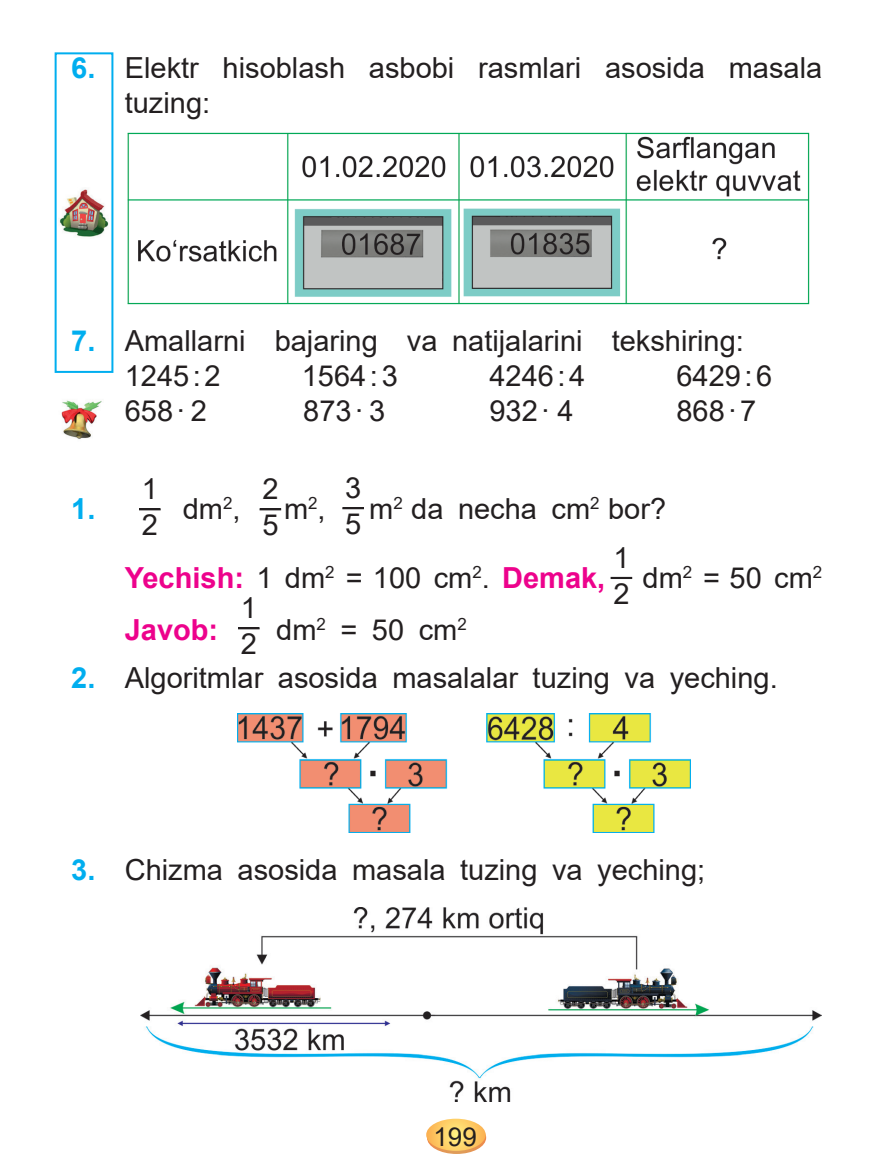
<style>
.page{position:relative;width:879px;height:1163px;background:#fff}
.page>*{position:absolute;margin:0;border:0;box-sizing:border-box;transform-origin:0 0}
.t1{font:29px/36px "Arial";color:#231f20}
.t2{font:700 29px "Arial";color:#ed028c}
.t3{font:700 29px "Arial";color:#00aeef}
.t4{font:26px "Arial";color:#231f20}
.s1{font-weight:700;color:#00aeef}
.s2{font-weight:400;color:#231f20}
</style>
<div class="page">
<svg style="left:426px;top:1118px;width:60px;height:35px"></svg>
<img style="left:58px;top:189px;width:51px;height:48px">
<img style="left:237px;top:713px;width:453px;height:119px">
<div style="left:55px;top:52px;width:58px;height:321px;border:2px solid #00aeef"></div>
<img style="left:140px;top:907px;width:681px;height:194px">
<img style="left:61px;top:400px;width:41px;height:39px">
<div style="left:139px;top:508px;width:22px;height:2px;border:1px solid #231f20"></div>
<div style="left:260px;top:508px;width:21px;height:2px;border:1px solid #231f20"></div>
<div style="left:342px;top:507px;width:22px;height:2px;border:1px solid #231f20"></div>
<img style="left:128px;top:132px;width:682px;height:172px">
<div style="left:610px;top:577px;width:22px;height:2px;border:1px solid #231f20"></div>
<div style="left:238px;top:627px;width:21px;height:2px;border:1px solid #231f20"></div>
<p class="t1" style="left:125px;top:50px;width:699px;line-height:35px;text-indent:-54px"><span class="s1">6.</span> Elektr hisoblash asbobi rasmlari asosida masala tuzing:</p>
<p class="t1" style="left:125px;top:323px;width:620px;line-height:35px;text-indent:-54px"><span class="s1">7.</span> Amallarni bajaring va natijalarini tekshiring:<br>1245:2</p>
<p class="t1" style="left:302px;top:358px;width:97px">1564:3</p>
<p class="t1" style="left:489px;top:358px;width:97px">4246:4</p>
<p class="t1" style="left:676px;top:358px;width:97px">6429:6</p>
<p class="t1" style="left:125px;top:393px;width:83px">658∙ 2</p>
<p class="t1" style="left:303px;top:393px;width:84px">873∙ 3</p>
<p class="t1" style="left:489px;top:393px;width:86px">932∙ 4</p>
<p class="t1" style="left:676px;top:393px;width:81px">868∙7</p>
<p class="t1" style="left:142px;top:471px;width:18px">1<br>2</p>
<p class="t1" style="left:262px;top:471px;width:18px">2<br>5</p>
<p class="t1" style="left:345px;top:469px;width:18px">3<br>5</p>
<p class="t3" style="left:71px;top:488px;width:26px">1.</p>
<p class="t1" style="left:183px;top:490px;width:59px">dm<sup>2</sup>,</p>
<p class="t1" style="left:284px;top:490px;width:43px">m<sup>2</sup>,</p>
<p class="t1" style="left:369px;top:490px;width:298px">m<sup>2</sup> da necha cm<sup>2</sup> bor?</p>
<p class="t1" style="left:613px;top:539px;width:18px">1<br>2</p>
<p class="t2" style="left:125px;top:557px;width:482px">Yechish: <span class="s2">1 dm</span><sup>2</sup> <span class="s2">= 100 cm</span><sup>2</sup><span class="s2">.</span> Demak,</p>
<p class="t1" style="left:642px;top:559px;width:181px">dm<sup>2</sup> = 50 cm<sup>2</sup></p>
<p class="t2" style="left:125px;top:609px;width:95px">Javob:</p>
<p class="t1" style="left:276px;top:611px;width:192px">dm<sup>2</sup> = 50 cm<sup>2</sup></p>
<p class="t1" style="left:71px;top:659px;width:708px"><span class="s1">2.</span> Algoritmlar asosida masalalar tuzing va yeching.</p>
<p class="t1" style="left:241px;top:589px;width:18px">1<br>2</p>
<p class="t1" style="left:71px;top:851px;width:635px"><span class="s1">3.</span> Chizma asosida masala tuzing va yeching;</p>
<p class="t4" style="left:433px;top:1119px;width:45px">199</p>
</div>
